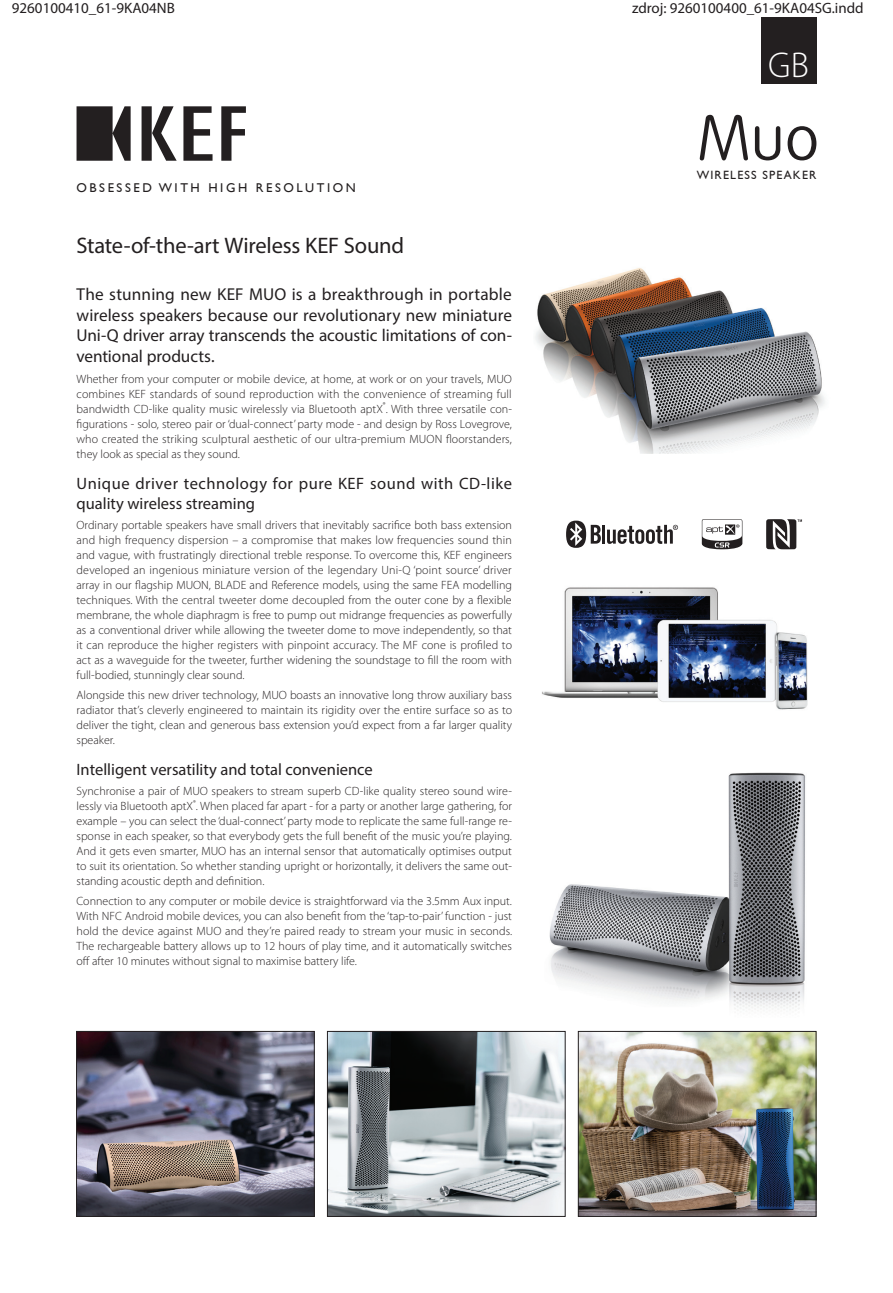
<style>
.page{position:relative;width:893px;height:1293px;background:#fff}
.page>*{position:absolute;margin:0;border:0;box-sizing:border-box;transform-origin:0 0}
.t1{font:300 36px "Myriad Pro";color:#fff}
.t2{font:22.5px "Myriad Pro";letter-spacing:-.01em;color:#231f20}
.t3{font:17.25px/20.7px "Myriad Pro";letter-spacing:-.005em;color:#231f20;text-align:justify}
.t4{font:16.5px/19.8px "Myriad Pro";letter-spacing:.035em;color:#231f20}
.t5{font:16.5px "Myriad Pro";color:#231f20}
.t6{font:15px "Myriad Pro";color:#231f20}
.t7{font:12.75px "Gill Sans";letter-spacing:.2em;color:#231f20}
.t8{font:300 12px/15px "Myriad Pro";color:#231f20;text-align:justify}
.t9{font:12px "Gill Sans";letter-spacing:.1em;color:#231f20}
.t10{font:300 7.05px "Myriad Pro";color:#231f20}
</style>
<div class="page">
<hr style="left:602px;top:525px;width:3px;height:18px;background:#231f20">
<svg style="left:566px;top:520px;width:35px;height:28px"></svg>
<svg style="left:607px;top:525px;width:71px;height:19px"></svg>
<svg style="left:702px;top:519px;width:40px;height:30px"></svg>
<svg style="left:766px;top:519px;width:36px;height:30px"></svg>
<img style="left:542px;top:587px;width:266px;height:123px">
<img style="left:549px;top:772px;width:257px;height:238px">
<img style="left:78px;top:1033px;width:234px;height:181px">
<div style="left:76px;top:1031px;width:238px;height:185px;border:1px solid #231f20"></div>
<img style="left:580px;top:1033px;width:234px;height:181px">
<div style="left:578px;top:1031px;width:238px;height:185px;border:1px solid #231f20"></div>
<img style="left:329px;top:1033px;width:234px;height:181px">
<div style="left:327px;top:1031px;width:238px;height:185px;border:1px solid #231f20"></div>
<img style="left:535px;top:268px;width:290px;height:185px">
<svg style="left:77px;top:106px;width:169px;height:55px"></svg>
<svg style="left:700px;top:115px;width:48px;height:45px"></svg>
<svg style="left:755px;top:126px;width:25px;height:34px"></svg>
<svg style="left:788px;top:126px;width:28px;height:34px"></svg>
<div style="left:761px;top:17px;width:56px;height:66px;background:#231f20"></div>
<p class="t6" style="left:12px;top:-2px;width:164px">9260100410_61-9KA04NB</p>
<p class="t6" style="left:632px;top:-2px;width:233px">zdroj: 9260100400_61-9KA04SG.indd</p>
<h1 class="t1" style="left:768px;top:43px;width:42px">GB</h1>
<p class="t7" style="left:77px;top:181px;width:281px">OBSESSED WITH HIGH RESOLUTION</p>
<h2 class="t2" style="left:77px;top:232px;width:329px">State-of-the-art Wireless KEF Sound</h2>
<h3 class="t3" style="left:77px;top:283px;width:437px">The stunning new KEF MUO is a breakthrough in portable wireless speakers because our revolutionary new miniature Uni-Q driver array transcends the acoustic limitations of con&shy;ventional products.</h3>
<p class="t8" style="left:77px;top:371px;width:437px">Whether from your computer or mobile device, at home, at work or on your travels, MUO combines KEF standards of sound reproduction with the convenience of streaming full bandwidth CD-like quality music wirelessly via Bluetooth aptX . With three versatile con-</p>
<p class="t10" style="left:383px;top:400px;width:4px">®</p>
<p class="t8" style="left:77px;top:416px;width:437px">figurations - solo, stereo pair or ‘dual-connect’ party mode - and design by Ross Lovegrove, who created the striking sculptural aesthetic of our ultra-premium MUON floorstanders, they look as special as they sound.</p>
<h3 class="t4" style="left:77px;top:473px;width:437px">Unique driver technology for pure KEF sound with CD-like quality wireless streaming</h3>
<p class="t8" style="left:77px;top:517px;width:437px">Ordinary portable speakers have small drivers that inevitably sacrifice both bass extension and high frequency dispersion – a compromise that makes low frequencies sound thin and vague, with frustratingly directional treble response. To overcome this, KEF engineers developed an ingenious miniature version of the legendary Uni-Q ‘point source’ driver array in our flagship MUON, BLADE and Reference models, using the same FEA modelling techniques. With the central tweeter dome decoupled from the outer cone by a flexible membrane, the whole diaphragm is free to pump out midrange frequencies as powerfully as a conventional driver while allowing the tweeter dome to move independently, so that it can reproduce the higher registers with pinpoint accuracy. The MF cone is profiled to act as a waveguide for the tweeter, further widening the soundstage to fill the room with full-bodied, stunningly clear sound.</p>
<p class="t8" style="left:77px;top:687px;width:437px">Alongside this new driver technology, MUO boasts an innovative long throw auxiliary bass radiator that’s cleverly engineered to maintain its rigidity over the entire surface so as to deliver the tight, clean and generous bass extension you’d expect from a far larger quality speaker.</p>
<h3 class="t5" style="left:77px;top:759px;width:298px">Intelligent versatility and total convenience</h3>
<p class="t8" style="left:77px;top:783px;width:437px">Synchronise a pair of MUO speakers to stream superb CD-like quality stereo sound wire&shy;lessly via Bluetooth aptX . When placed far apart - for a party or another large gathering, for</p>
<p class="t10" style="left:193px;top:798px;width:4px">®</p>
<p class="t8" style="left:77px;top:813px;width:437px">example – you can select the ‘dual-connect’ party mode to replicate the same full-range re&shy;sponse in each speaker, so that everybody gets the full benefit of the music you’re playing.<br>And it gets even smarter, MUO has an internal sensor that automatically optimises output to suit its orientation. So whether standing upright or horizontally, it delivers the same out&shy;standing acoustic depth and definition.</p>
<p class="t8" style="left:77px;top:893px;width:437px">Connection to any computer or mobile device is straightforward via the 3.5mm Aux input.<br>With NFC Android mobile devices, you can also benefit from the ‘tap-to-pair’ function - just hold the device against MUO and they’re paired ready to stream your music in seconds.<br>The rechargeable battery allows up to 12 hours of play time, and it automatically switches off after 10 minutes without signal to maximise battery life.</p>
<p class="t9" style="left:697px;top:168px;width:121px">WIRELESS SPEAKER</p>
</div>
